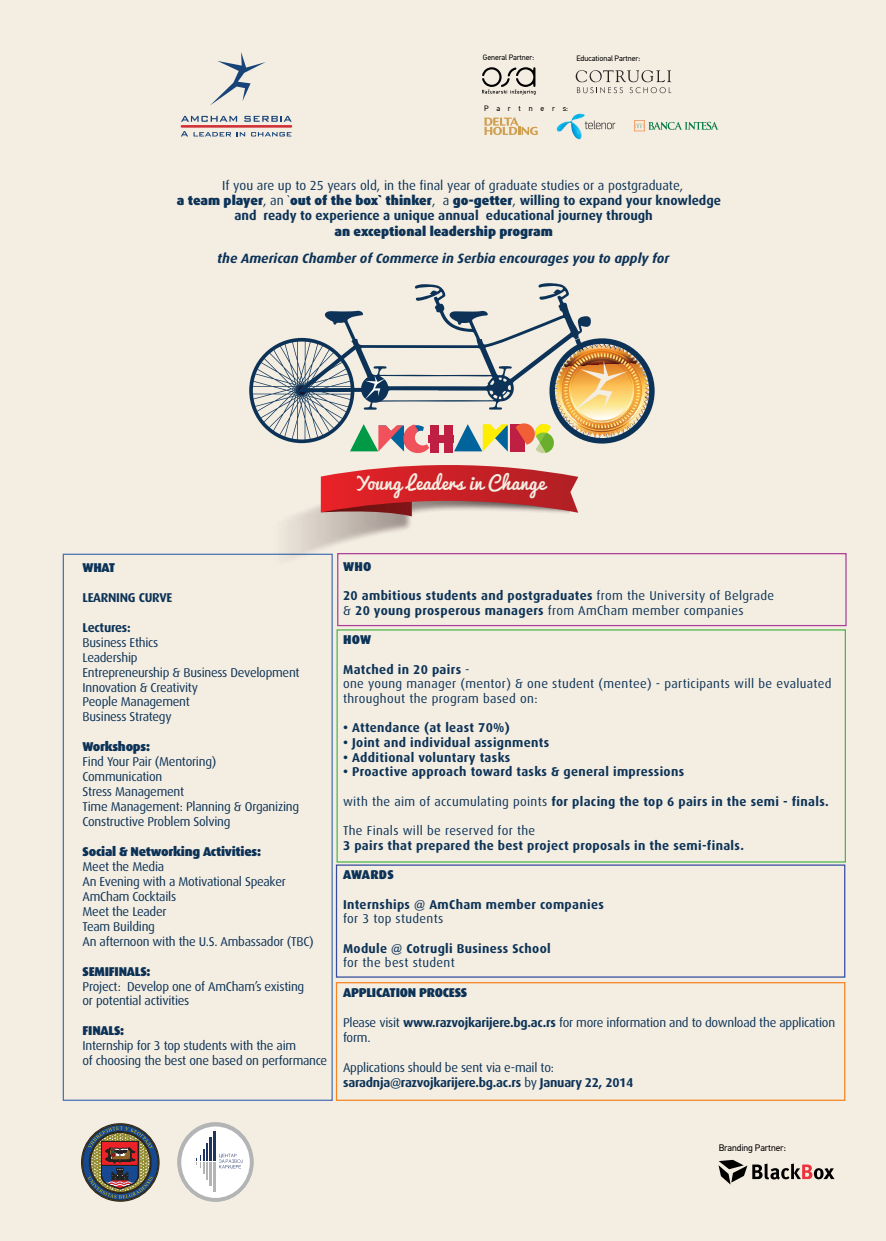
<style>
.page{position:relative;width:886px;height:1241px;background:#fff}
.page>*{position:absolute;margin:0;border:0;box-sizing:border-box;transform-origin:0 0}
.t1{font:18.31px "Pacifico";letter-spacing:.01em;color:#f4ede2}
.t2{font:italic 700 13.5px "Dax";color:#0c3357}
.t3{font:900 13.12px "Dax";color:#0c3357}
.t4{font:13.12px "Dax";color:#0c3357}
.t5{font:700 13.12px "Dax";color:#0c3357}
.t6{font:12.81px/14.9px "Dax";letter-spacing:-.02em;color:#0c3357}
.t7{font:700 12.81px/14.7px "Dax";letter-spacing:.025em;color:#0c3357}
.t8{font:12.81px/14.7px "Dax";letter-spacing:.025em;color:#0c3357}
.t9{font:700 12.81px/14.9px "Dax";letter-spacing:-.02em;color:#0c3357}
.t10{font:900 12.81px "Dax";letter-spacing:-.02em;color:#0c3357}
.t11{font:9.44px "PF Din Text Pro";letter-spacing:-.005em;color:#000}
.t12{font:7.81px "PF Din Text Pro";letter-spacing:-.005em;color:#000}
.t13{font:7.81px "PF Din Text Pro";letter-spacing:1em;color:#000}
.t14{font:7.75px "PF Din Text Pro";letter-spacing:-.005em;color:#000}
.s1{font-weight:400}
.s2{font-weight:700}
</style>
<div class="page">
<div style="left:1px;top:0;width:885px;height:1240px;background:#f4ede2"></div>
<div style="left:63px;top:553px;width:270px;height:547px;border:1px solid #4771b3"></div>
<div style="left:337px;top:553px;width:509px;height:73px;border:1px solid #ab3f97"></div>
<div style="left:336px;top:629px;width:510px;height:233px;border:1px solid #4bb749"></div>
<div style="left:336px;top:864px;width:509px;height:113px;border:1px solid #344ba0"></div>
<div style="left:336px;top:981px;width:509px;height:119px;border:1px solid #f68422"></div>
<svg style="left:718px;top:1159px;width:116px;height:25px"></svg>
<div style="left:177px;top:1122px;width:76px;height:79px;background:#b2b4b6;border-radius:50%"></div>
<div style="left:181px;top:1126px;width:69px;height:71px;background:#fff;border-radius:50%"></div>
<hr style="left:213px;top:1162px;width:2px;height:29px;background:#b2b4b6">
<hr style="left:209px;top:1162px;width:3px;height:23px;background:#b2b4b6">
<hr style="left:213px;top:1131px;width:2px;height:30px;background:#1e3463">
<hr style="left:209px;top:1137px;width:3px;height:24px;background:#1e3463">
<svg style="left:200px;top:1143px;width:8px;height:37px"></svg>
<svg style="left:219px;top:1153px;width:24px;height:15px"></svg>
<svg style="left:81px;top:1123px;width:78px;height:78px"></svg>
<svg style="left:181px;top:116px;width:56px;height:6px"></svg>
<svg style="left:244px;top:116px;width:48px;height:6px"></svg>
<svg style="left:181px;top:131px;width:7px;height:5px"></svg>
<svg style="left:194px;top:132px;width:37px;height:4px"></svg>
<svg style="left:237px;top:132px;width:8px;height:4px"></svg>
<svg style="left:251px;top:132px;width:40px;height:4px"></svg>
<svg style="left:210px;top:52px;width:56px;height:53px"></svg>
<hr style="left:181px;top:125px;width:111px;height:3px;background:#d13238">
<svg style="left:249px;top:283px;width:406px;height:170px"></svg>
<img style="left:261px;top:476px;width:309px;height:115px">
<svg style="left:321px;top:465px;width:257px;height:51px;background:#ca4d4e"></svg>
<svg style="left:634px;top:120px;width:85px;height:11px"></svg>
<svg style="left:484px;top:118px;width:54px;height:17px"></svg>
<svg style="left:585px;top:120px;width:30px;height:9px"></svg>
<img style="left:557px;top:113px;width:28px;height:27px">
<svg style="left:482px;top:67px;width:53px;height:28px"></svg>
<svg style="left:576px;top:70px;width:95px;height:23px"></svg>
<p class="t14" style="left:483px;top:53px;width:53px">General Partner:</p>
<p class="t12" style="left:576px;top:54px;width:65px">Educational Partner:</p>
<p class="t13" style="left:484px;top:104px;width:86px">Partners:</p>
<p class="t4" style="left:222px;top:178px;width:462px">If you are up to 25 years old, in the final year of graduate studies or a postgraduate,</p>
<p class="t3" style="left:177px;top:193px;width:546px">a team player<span class="s1">, an `</span>out of the box` thinker<span class="s1">, a</span> go-getter<span class="s1">,</span> <span class="s2">willing to expand your knowledge</span></p>
<p class="t5" style="left:234px;top:208px;width:420px">and ready to experience a unique annual educational journey through</p>
<p class="t3" style="left:334px;top:223px;width:220px">an exceptional leadership program</p>
<p class="t2" style="left:217px;top:251px;width:454px">the American Chamber of Commerce in Serbia encourages you to apply for</p>
<h1 class="t1" style="left:355px;top:467px;width:191px">Young Leaders in Change</h1>
<p class="t10" style="left:83px;top:560px;width:34px">WHAT</p>
<p class="t9" style="left:83px;top:590px;width:91px">LEARNING CURVE</p>
<p class="t9" style="left:83px;top:619px;width:50px">Lectures:</p>
<p class="t6" style="left:83px;top:634px;width:219px">Business Ethics<br>Leadership<br>Entrepreneurship &amp; Business Development<br>Innovation &amp; Creativity<br>People Management<br>Business Strategy</p>
<p class="t10" style="left:83px;top:739px;width:69px">Workshops:</p>
<p class="t6" style="left:83px;top:754px;width:218px">Find Your Pair (Mentoring)<br>Communication<br>Stress Management<br>Time Management: Planning &amp; Organizing<br>Constructive Problem Solving</p>
<p class="t10" style="left:83px;top:844px;width:180px">Social &amp; Networking Activities:</p>
<p class="t6" style="left:83px;top:859px;width:233px">Meet the Media<br>An Evening with a Motivational Speaker<br>AmCham Cocktails<br>Meet the Leader<br>Team Building<br>An afternoon with the U.S. Ambassador (TBC)</p>
<p class="t10" style="left:83px;top:963px;width:70px">SEMIFINALS:</p>
<p class="t6" style="left:83px;top:978px;width:223px">Project: Develop one of AmCham’s existing or potential activities</p>
<p class="t10" style="left:83px;top:1023px;width:43px">FINALS:</p>
<p class="t6" style="left:83px;top:1038px;width:246px">Internship for 3 top students with the aim<br>of choosing the best one based on performance</p>
<p class="t10" style="left:343px;top:558px;width:30px">WHO</p>
<p class="t7" style="left:343px;top:588px;width:433px">20 ambitious students and postgraduates <span class="s1">from the University of Belgrade &amp;</span> 20 young prosperous managers <span class="s1">from AmCham member companies</span></p>
<p class="t10" style="left:343px;top:632px;width:30px">HOW</p>
<p class="t8" style="left:343px;top:661px;width:490px"><span class="s2">Matched in 20 pairs</span> -<br>one young manager (mentor) &amp; one student (mentee) - participants will be evaluated throughout the program based on:</p>
<p class="t7" style="left:343px;top:720px;width:168px">• Attendance (at least 70%)</p>
<p class="t7" style="left:343px;top:735px;width:208px">• Joint and individual assignments</p>
<p class="t7" style="left:343px;top:749px;width:169px">• Additional voluntary tasks</p>
<p class="t7" style="left:343px;top:764px;width:343px">• Proactive approach toward tasks &amp; general impressions</p>
<p class="t7" style="left:343px;top:794px;width:487px"><span class="s1">with the aim of accumulating points</span> for placing the top 6 pairs in the semi - finals.</p>
<p class="t8" style="left:343px;top:823px;width:194px">The Finals will be reserved for the</p>
<p class="t7" style="left:343px;top:838px;width:402px">3 pairs that prepared the best project proposals in the semi-finals.</p>
<p class="t10" style="left:343px;top:867px;width:52px">AWARDS</p>
<p class="t7" style="left:343px;top:896px;width:262px">Internships @ AmCham member companies</p>
<p class="t8" style="left:343px;top:911px;width:102px">for 3 top students</p>
<p class="t7" style="left:343px;top:940px;width:209px">Module @ Cotrugli Business School</p>
<p class="t8" style="left:343px;top:955px;width:113px">for the best student</p>
<p class="t10" style="left:343px;top:985px;width:126px">APPLICATION PROCESS</p>
<p class="t6" style="left:343px;top:1014px;width:494px">Please visit <span class="s2">www.razvojkarijere.bg.ac.rs</span> for more information and to download the application form.</p>
<p class="t9" style="left:343px;top:1059px;width:292px"><span class="s1">Applications should be sent via e-mail to: </span>saradnja@razvojkarijere.bg.ac.rs <span class="s1">by</span> January 22, 2014</p>
<p class="t11" style="left:719px;top:1141px;width:69px">Branding Partner:</p>
</div>
